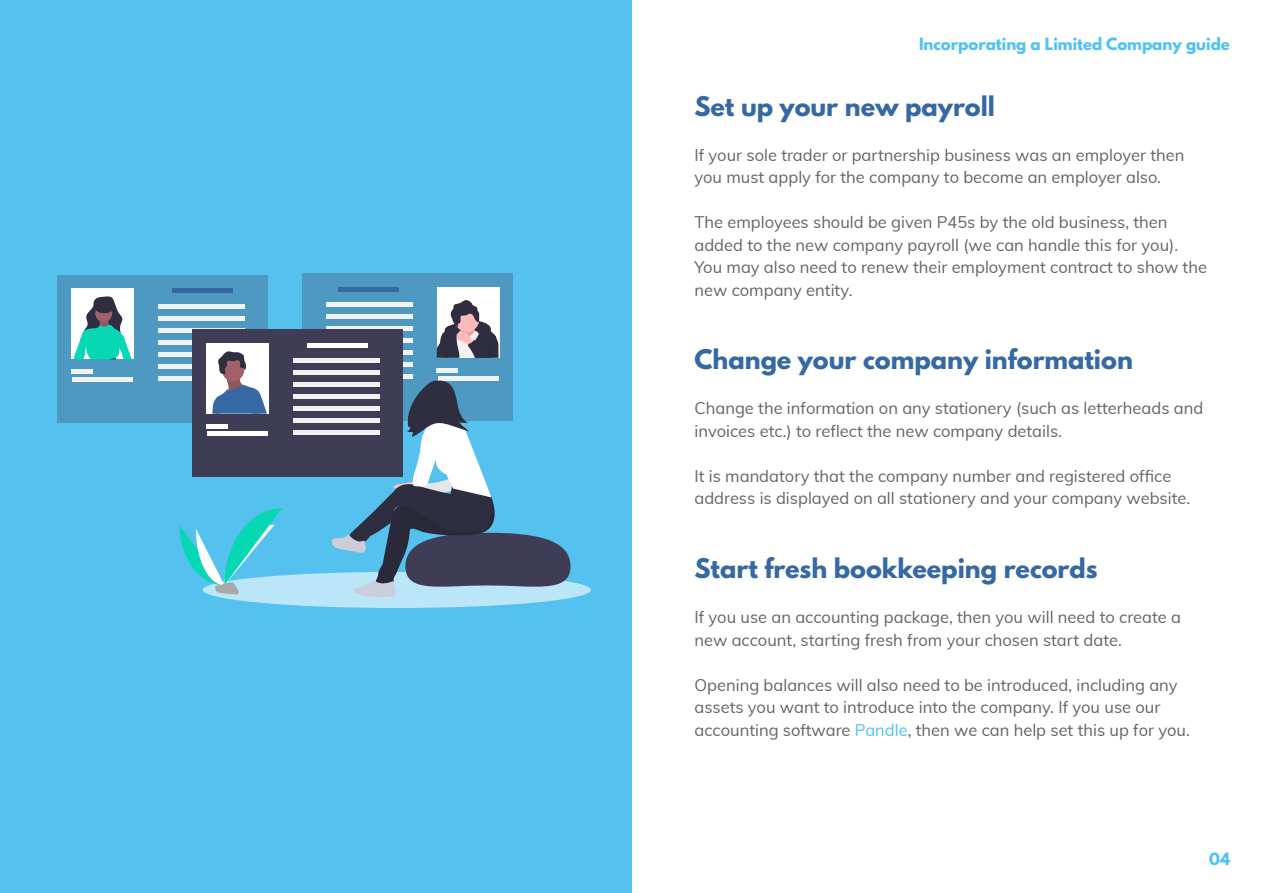
<style>
.page{position:relative;width:1263px;height:893px;background:#fff}
.page>*{position:absolute;margin:0;border:0;box-sizing:border-box;transform-origin:0 0}
.t1{font:700 24px "League Spartan";color:#3669a4}
.t2{font:24px "The League";color:#3669a4}
.t3{font:16.5px/22.5px "Muli";color:#646464}
.t4{font:15px "The League";color:#4ec2f5}
.s1{color:#4ec2f5}
</style>
<div class="page">
<div style="left:0;top:0;width:631px;height:893px;background:#54c1ef"></div>
<div style="left:203px;top:572px;width:388px;height:36px;background:#bae6f8;border-radius:50%"></div>
<div style="left:302px;top:274px;width:211px;height:147px;background:#4d99c1"></div>
<div style="left:437px;top:287px;width:62px;height:70px;background:#fff"></div>
<hr style="left:338px;top:287px;width:60px;height:4px;background:#3669a4">
<hr style="left:437px;top:368px;width:21px;height:4px;background:#f2f2f2">
<hr style="left:438px;top:376px;width:60px;height:4px;background:#f2f2f2">
<hr style="left:326px;top:303px;width:86px;height:4px;background:#f2f2f2">
<hr style="left:326px;top:315px;width:86px;height:4px;background:#f2f2f2">
<hr style="left:326px;top:327px;width:86px;height:4px;background:#f2f2f2">
<hr style="left:326px;top:339px;width:86px;height:4px;background:#f2f2f2">
<div style="left:326px;top:350px;width:86px;height:5px;background:#f2f2f2"></div>
<div style="left:326px;top:362px;width:86px;height:5px;background:#f2f2f2"></div>
<div style="left:326px;top:374px;width:86px;height:5px;background:#f2f2f2"></div>
<svg style="left:437px;top:300px;width:62px;height:58px"></svg>
<div style="left:58px;top:275px;width:210px;height:148px;background:#4d99c1"></div>
<div style="left:71px;top:289px;width:62px;height:70px;background:#fff"></div>
<hr style="left:172px;top:289px;width:60px;height:4px;background:#3669a4">
<hr style="left:72px;top:370px;width:21px;height:4px;background:#f2f2f2">
<div style="left:72px;top:377px;width:61px;height:5px;background:#f2f2f2"></div>
<hr style="left:158px;top:304px;width:86px;height:4px;background:#f2f2f2">
<hr style="left:158px;top:316px;width:86px;height:4px;background:#f2f2f2">
<hr style="left:158px;top:328px;width:86px;height:4px;background:#f2f2f2">
<hr style="left:158px;top:340px;width:86px;height:4px;background:#f2f2f2">
<hr style="left:158px;top:352px;width:86px;height:4px;background:#f2f2f2">
<hr style="left:158px;top:364px;width:86px;height:4px;background:#f2f2f2">
<hr style="left:158px;top:376px;width:86px;height:4px;background:#f2f2f2">
<svg style="left:74px;top:296px;width:58px;height:63px"></svg>
<div style="left:95px;top:303px;width:19px;height:10px;background:#2f2e41;border-radius:50%"></div>
<div style="left:193px;top:329px;width:210px;height:148px;background:#3f3d56"></div>
<div style="left:206px;top:343px;width:62px;height:70px;background:#fff"></div>
<svg style="left:212px;top:351px;width:55px;height:63px"></svg>
<hr style="left:307px;top:343px;width:60px;height:4px;background:#fff">
<hr style="left:207px;top:424px;width:21px;height:4px;background:#fff">
<hr style="left:207px;top:432px;width:61px;height:4px;background:#fff">
<div style="left:293px;top:358px;width:86px;height:5px;background:#f2f2f2"></div>
<div style="left:293px;top:370px;width:86px;height:5px;background:#f2f2f2"></div>
<div style="left:293px;top:382px;width:86px;height:5px;background:#f2f2f2"></div>
<div style="left:293px;top:394px;width:86px;height:5px;background:#f2f2f2"></div>
<div style="left:293px;top:406px;width:86px;height:5px;background:#f2f2f2"></div>
<div style="left:293px;top:418px;width:86px;height:5px;background:#f2f2f2"></div>
<hr style="left:293px;top:430px;width:86px;height:4px;background:#f2f2f2">
<svg style="left:331px;top:379px;width:239px;height:218px"></svg>
<svg style="left:180px;top:508px;width:102px;height:86px"></svg>
<p class="t4" style="left:919px;top:32px;width:312px">Incorporating a Limited Company guide</p>
<h1 class="t2" style="left:694px;top:87px;width:302px">Set up your new payroll</h1>
<p class="t3" style="left:694px;top:143px;width:491px">If your sole trader or partnership business was an employer then you must apply for the company to become an employer also.</p>
<p class="t3" style="left:694px;top:210px;width:514px">The employees should be given P45s by the old business, then added to the new company payroll (we can handle this for you).<br>You may also need to renew their employment contract to show the new company entity.</p>
<h1 class="t1" style="left:694px;top:341px;width:440px">Change your company information</h1>
<p class="t3" style="left:694px;top:396px;width:510px">Change the information on any stationery (such as letterheads and invoices etc.) to reflect the new company details.</p>
<p class="t3" style="left:694px;top:464px;width:497px">It is mandatory that the company number and registered office address is displayed on all stationery and your company website.</p>
<h1 class="t1" style="left:694px;top:550px;width:405px">Start fresh bookkeeping records</h1>
<p class="t3" style="left:694px;top:605px;width:488px">If you use an accounting package, then you will need to create a new account, starting fresh from your chosen start date.</p>
<p class="t3" style="left:694px;top:673px;width:497px">Opening balances will also need to be introduced, including any assets you want to introduce into the company. If you use our accounting software <span class="s1">Pandle</span>, then we can help set this up for you.</p>
<p class="t4" style="left:1209px;top:847px;width:22px">04</p>
</div>
